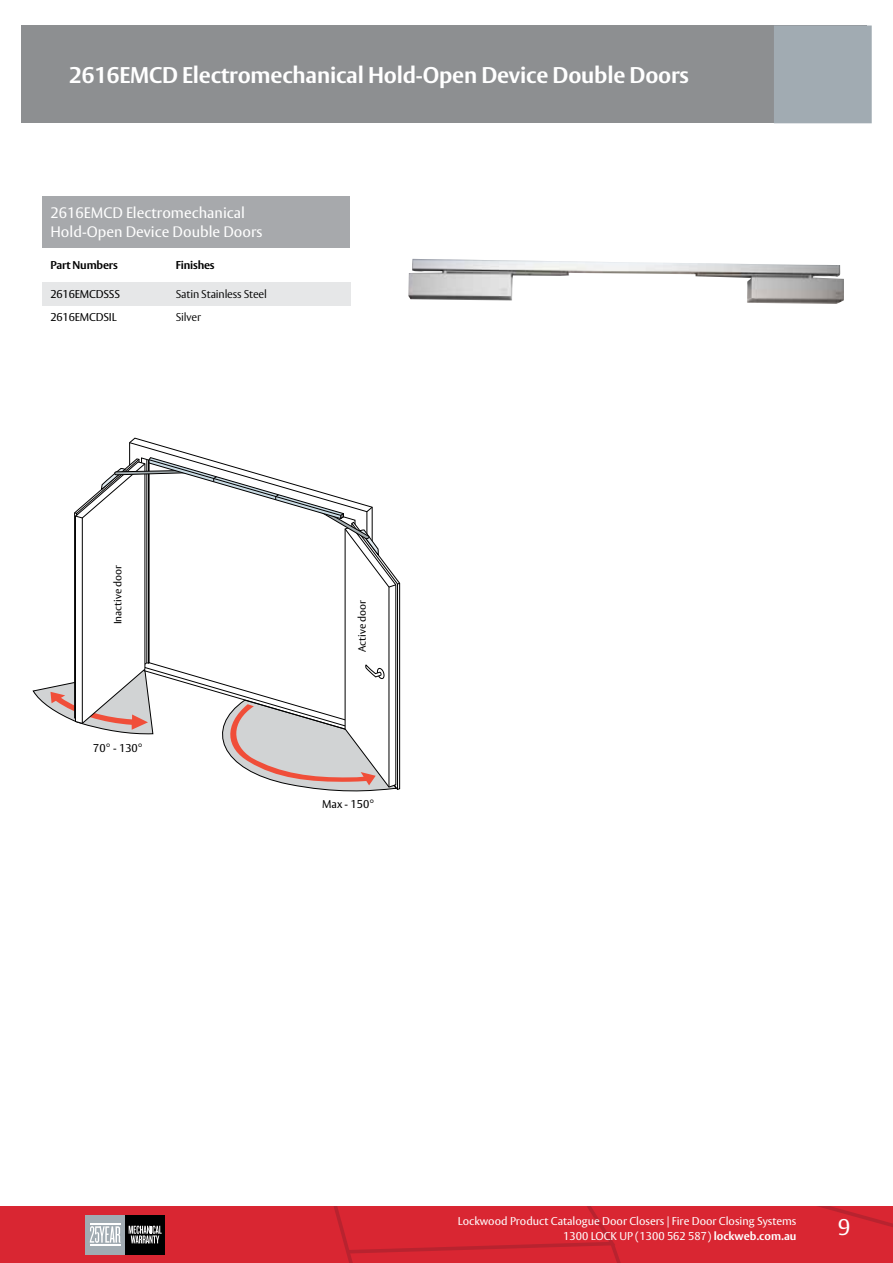
<style>
.page{position:relative;width:893px;height:1263px;background:#fff}
.page>*{position:absolute;margin:0;border:0;box-sizing:border-box;transform-origin:0 0}
.t1{font:700 22.5px "ASSA Vesta";letter-spacing:-.01em;color:#fff}
.t2{font:22.5px "ASSA Vesta";color:#fff}
.t3{font:15px/18.8px "ASSA Vesta";color:#fff}
.t4{font:11.25px/15px "ASSA Vesta";color:#fff;text-align:right}
.t5{font:11.25px "ASSA Vesta";letter-spacing:-.015em;color:#000}
.t6{font:300 11.25px "ASSA Vesta";letter-spacing:-.015em;color:#000}
.t7{font:700 11.25px "ASSA Vesta";letter-spacing:-.015em;color:#000}
.t8{font:10.5px "ASSA Vesta";color:#000}
.s1{font-weight:700}
</style>
<div class="page">
<svg style="left:0;top:1206px;width:893px;height:57px;background:#d12a36"></svg>
<hr style="left:90px;top:1224px;width:30px;height:1px;background:#fff">
<hr style="left:90px;top:1244px;width:30px;height:1px;background:#fff">
<div style="left:21px;top:26px;width:846px;height:97px;background:#8d8f91"></div>
<div style="left:774px;top:26px;width:98px;height:97px;background:#a1abb2"></div>
<svg style="left:32px;top:457px;width:369px;height:335px"></svg>
<img style="left:408px;top:259px;width:436px;height:45px">
<div style="left:43px;top:196px;width:307px;height:51px;background:#a7a9ac"></div>
<div style="left:43px;top:282px;width:125px;height:23px;background:#e6e7e8"></div>
<div style="left:168px;top:282px;width:182px;height:23px;background:#e6e7e8"></div>
<h1 class="t1" style="left:69px;top:61px;width:621px">2616EMCD Electromechanical Hold-Open Device Double Doors</h1>
<h2 class="t3" style="left:50px;top:204px;width:214px">2616EMCD Electromechanical<br>Hold-Open Device Double Doors</h2>
<p class="t7" style="left:50px;top:258px;width:69px">Part Numbers</p>
<p class="t7" style="left:176px;top:258px;width:40px">Finishes</p>
<p class="t5" style="left:50px;top:287px;width:71px">2616EMCDSSS</p>
<p class="t6" style="left:176px;top:287px;width:93px">Satin Stainless Steel</p>
<p class="t5" style="left:50px;top:310px;width:68px">2616EMCDSIL</p>
<p class="t6" style="left:176px;top:310px;width:27px">Silver</p>
<p class="t8" style="left:111px;top:624px;width:61px;rotate:-90deg">Inactive door</p>
<p class="t5" style="left:93px;top:741px;width:51px">70° - 130°</p>
<p class="t8" style="left:356px;top:652px;width:54px;rotate:-90deg">Active door</p>
<p class="t5" style="left:322px;top:798px;width:54px">Max - 150°</p>
<p class="t4" style="left:458px;top:1214px;width:340px">Lockwood Product Catalogue Door Closers | Fire Door Closing Systems<br>1300 LOCK UP (1300 562 587) <span class="s1">lockweb.com.au</span></p>
<h1 class="t2" style="left:838px;top:1214px;width:14px">9</h1>
</div>
